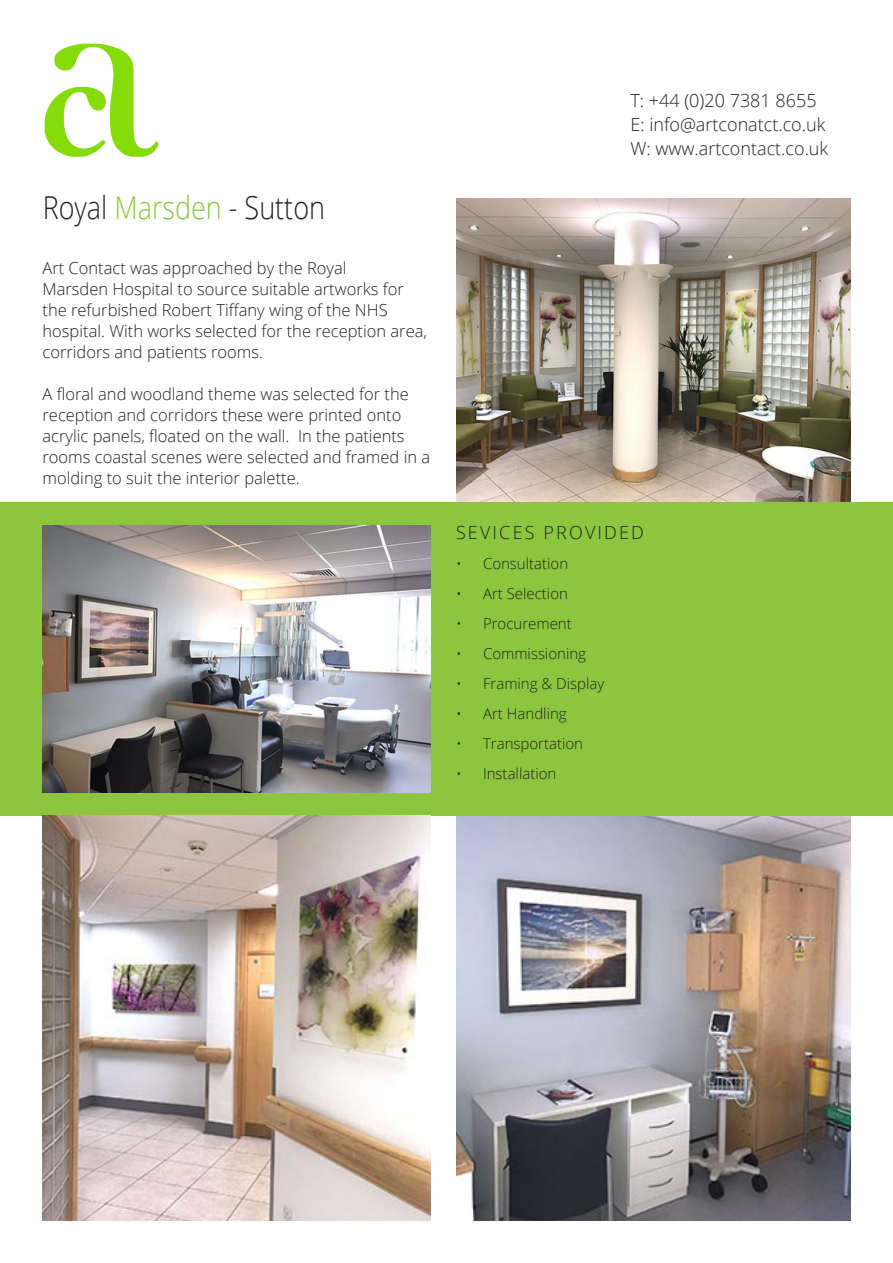
<style>
.page{position:relative;width:893px;height:1263px;background:#fff}
.page>*{position:absolute;margin:0;border:0;box-sizing:border-box;transform-origin:0 0}
.t1{font:300 31.65px "Open Sans";color:#231f20;scale:.85 1}
.t2{font:300 18px/24px "Open Sans";color:#231f20}
.t3{font:300 18px "Open Sans";letter-spacing:.12em;color:#231f20}
.t4{font:300 16.5px/21px "Open Sans";color:#231f20}
.t5{font:300 15px "Open Sans";color:#231f20}
.s1{color:#8cc63f}
</style>
<div class="page">
<img style="left:44px;top:43px;width:115px;height:114px">
<img style="left:456px;top:816px;width:394px;height:404px">
<div style="left:0;top:502px;width:893px;height:314px;background:#8cc63f"></div>
<img style="left:456px;top:198px;width:394px;height:304px">
<img style="left:43px;top:816px;width:388px;height:404px">
<img style="left:43px;top:525px;width:388px;height:267px">
<p class="t1" style="left:59px;top:186px;width:315px">oyal <span class="s1">Marsden</span> - Sutton</p>
<p class="t4" style="left:43px;top:257px;width:386px">Art Contact was approached by the Royal<br>Marsden Hospital to source suitable artworks for the refurbished Robert Tiffany wing of the NHS hospital. With works selected for the reception area, corridors and patients rooms.</p>
<p class="t4" style="left:43px;top:383px;width:389px">A floral and woodland theme was selected for the reception and corridors these were printed onto acrylic panels, floated on the wall. In the patients rooms coastal scenes were selected and framed in a molding to suit the interior palette.</p>
<p class="t2" style="left:630px;top:88px;width:199px">T: +44 (0)20 7381 8655<br>E: info@artconatct.co.uk<br>W: www.artcontact.co.uk</p>
<p class="t3" style="left:456px;top:520px;width:189px">SEVICES PROVIDED</p>
<p class="t5" style="left:456px;top:553px;width:114px">• Consultation</p>
<p class="t5" style="left:456px;top:583px;width:113px">• Art Selection</p>
<p class="t5" style="left:456px;top:613px;width:117px">• Procurement</p>
<p class="t5" style="left:456px;top:643px;width:132px">• Commissioning</p>
<p class="t5" style="left:456px;top:673px;width:150px">• Framing &amp; Display</p>
<p class="t5" style="left:456px;top:703px;width:112px">• Art Handling</p>
<p class="t5" style="left:456px;top:733px;width:129px">• Transportation</p>
<p class="t5" style="left:456px;top:763px;width:102px">• Installation</p>
</div>
